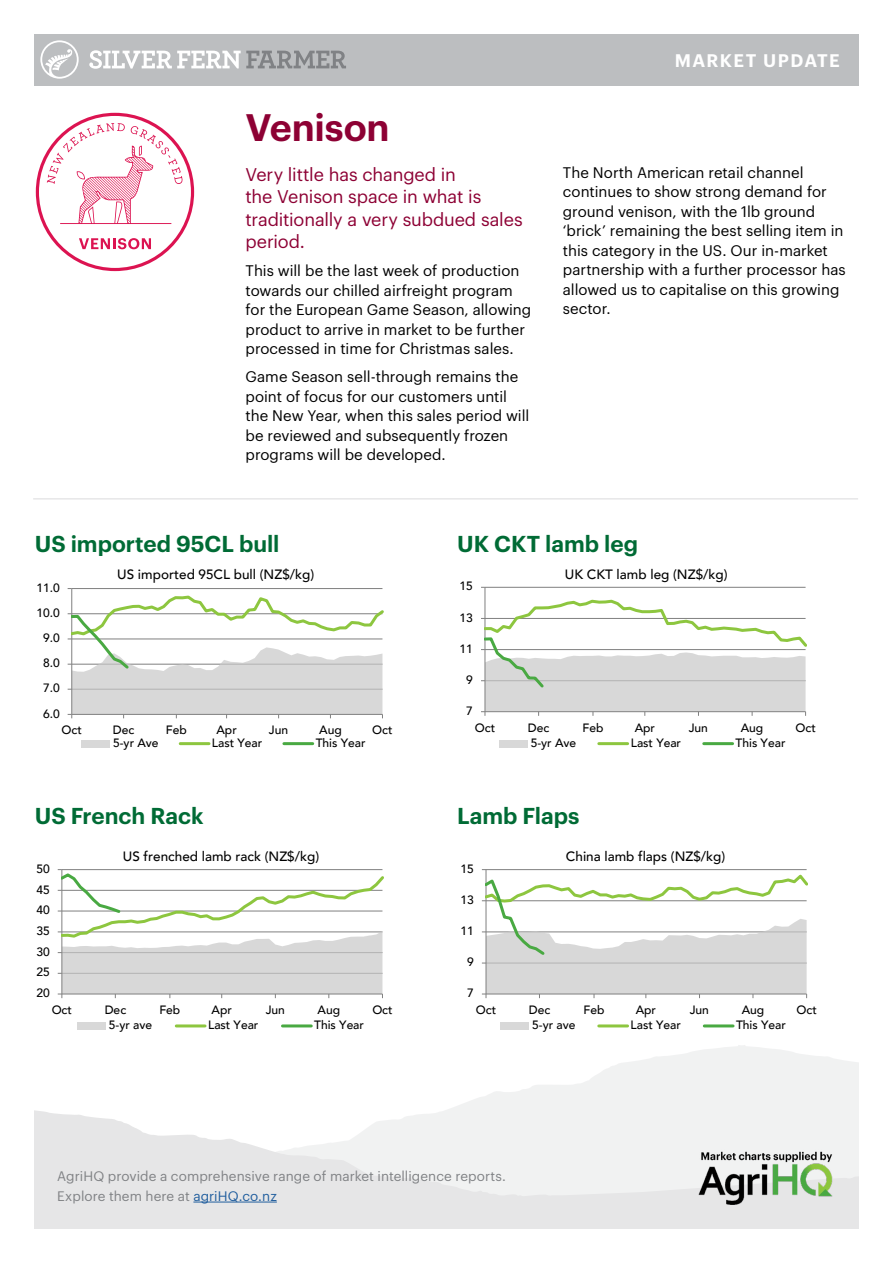
<style>
.page{position:relative;width:893px;height:1263px;background:#fff}
.page>*{position:absolute;margin:0;border:0;box-sizing:border-box;transform-origin:0 0}
.t1{font:600 37.5px "Graphik";letter-spacing:-.005em;color:#8d0134}
.t2{font:600 22.5px "Graphik";color:#006b35}
.t3{font:18px/22.5px "Graphik";letter-spacing:-.005em;color:#8d0134}
.t4{font:600 17.85px "Graphik";letter-spacing:.075em;color:#fff}
.t5{font:15px/19.5px "Graphik";color:#000}
.t6{font:500 13.5px "Avenir";color:#000}
.t7{font:13.5px/19.5px "Graphik";letter-spacing:.005em;color:#808285}
.t8{font:500 12px "Avenir";letter-spacing:-.005em;color:#000}
.s1{color:#215e9e}
</style>
<div class="page">
<div style="left:34px;top:34px;width:825px;height:51px;background:#bcbec0"></div>
<svg style="left:40px;top:40px;width:39px;height:39px"></svg>
<svg style="left:453px;top:1091px;width:59px;height:17px"></svg>
<svg style="left:34px;top:1108px;width:478px;height:121px;fill:#e6e6e7"></svg>
<svg style="left:512px;top:1045px;width:347px;height:184px;fill:#f1f2f2"></svg>
<svg style="left:89px;top:50px;width:257px;height:19px"></svg>
<hr style="left:33px;top:498px;width:825px;height:2px;background:#e6e7e8">
<svg style="left:36px;top:113px;width:158px;height:158px"></svg>
<hr style="left:193px;top:1202px;width:84px;height:1px;background:#215e9e">
<svg style="left:68px;top:588px;width:315px;height:130px"></svg>
<div style="left:81px;top:740px;width:29px;height:7px;background:#d8d8d8"></div>
<hr style="left:180px;top:742px;width:29px;height:3px;background:#8dc63f">
<hr style="left:284px;top:742px;width:29px;height:3px;background:#49a942">
<hr style="left:485px;top:587px;width:321px;height:1px;background:#808080">
<hr style="left:485px;top:587px;width:1px;height:125px;background:#808080">
<svg style="left:481px;top:598px;width:326px;height:118px"></svg>
<div style="left:499px;top:740px;width:29px;height:7px;background:#d8d8d8"></div>
<hr style="left:599px;top:742px;width:29px;height:3px;background:#8dc63f">
<hr style="left:704px;top:742px;width:29px;height:3px;background:#49a942">
<svg style="left:58px;top:869px;width:326px;height:129px"></svg>
<div style="left:77px;top:1022px;width:29px;height:7px;background:#d8d8d8"></div>
<hr style="left:176px;top:1024px;width:29px;height:3px;background:#8dc63f">
<hr style="left:282px;top:1024px;width:29px;height:3px;background:#49a942">
<svg style="left:482px;top:869px;width:326px;height:129px"></svg>
<div style="left:500px;top:1022px;width:29px;height:7px;background:#d8d8d8"></div>
<hr style="left:599px;top:1024px;width:29px;height:3px;background:#8dc63f">
<hr style="left:704px;top:1024px;width:29px;height:3px;background:#49a942">
<img style="left:697px;top:1149px;width:138px;height:55px">
<h1 class="t1" style="left:246px;top:99px;width:146px">Venison</h1>
<p class="t3" style="left:246px;top:162px;width:279px">Very little has changed in<br>the Venison space in what is traditionally a very subdued sales period.</p>
<p class="t5" style="left:246px;top:260px;width:287px">This will be the last week of production towards our chilled airfreight program for the European Game Season, allowing product to arrive in market to be further processed in time for Christmas sales.</p>
<p class="t5" style="left:246px;top:366px;width:285px">Game Season sell-through remains the point of focus for our customers until the New Year, when this sales period will be reviewed and subsequently frozen programs will be developed.</p>
<p class="t4" style="left:675px;top:47px;width:167px">MARKET UPDATE</p>
<p class="t5" style="left:563px;top:161px;width:284px">The North American retail channel continues to show strong demand for ground venison, with the 1lb ground ‘brick’ remaining the best selling item in this category in the US. Our in-market partnership with a further processor has allowed us to capitalise on this growing sector.</p>
<h2 class="t2" style="left:35px;top:527px;width:246px">US imported 95CL bull</h2>
<h2 class="t2" style="left:457px;top:527px;width:182px">UK CKT lamb leg</h2>
<p class="t8" style="left:36px;top:577px;width:25px">11.0</p>
<p class="t8" style="left:36px;top:602px;width:25px">10.0</p>
<p class="t8" style="left:43px;top:627px;width:18px">9.0</p>
<p class="t8" style="left:43px;top:653px;width:18px">8.0</p>
<p class="t8" style="left:43px;top:678px;width:18px">7.0</p>
<p class="t8" style="left:43px;top:703px;width:18px">6.0</p>
<p class="t6" style="left:117px;top:562px;width:198px">US imported 95CL bull (NZ$/kg)</p>
<p class="t8" style="left:62px;top:720px;width:22px">Oct</p>
<p class="t8" style="left:113px;top:720px;width:23px">Dec</p>
<p class="t8" style="left:166px;top:720px;width:22px">Feb</p>
<p class="t8" style="left:216px;top:720px;width:22px">Apr</p>
<p class="t8" style="left:269px;top:720px;width:21px">Jun</p>
<p class="t8" style="left:319px;top:720px;width:24px">Aug</p>
<p class="t8" style="left:372px;top:720px;width:22px">Oct</p>
<p class="t8" style="left:113px;top:732px;width:47px">5-yr Ave</p>
<p class="t8" style="left:212px;top:732px;width:52px">Last Year</p>
<p class="t8" style="left:316px;top:732px;width:51px">This Year</p>
<p class="t8" style="left:460px;top:576px;width:15px">15</p>
<p class="t8" style="left:460px;top:607px;width:15px">13</p>
<p class="t8" style="left:460px;top:638px;width:15px">11</p>
<p class="t8" style="left:466px;top:669px;width:8px">9</p>
<p class="t8" style="left:466px;top:700px;width:8px">7</p>
<p class="t6" style="left:565px;top:562px;width:164px">UK CKT lamb leg (NZ$/kg)</p>
<p class="t8" style="left:475px;top:717px;width:22px">Oct</p>
<p class="t8" style="left:528px;top:717px;width:23px">Dec</p>
<p class="t8" style="left:583px;top:717px;width:22px">Feb</p>
<p class="t8" style="left:635px;top:717px;width:22px">Apr</p>
<p class="t8" style="left:689px;top:717px;width:21px">Jun</p>
<p class="t8" style="left:741px;top:717px;width:24px">Aug</p>
<p class="t8" style="left:795px;top:717px;width:22px">Oct</p>
<p class="t8" style="left:531px;top:732px;width:47px">5-yr Ave</p>
<p class="t8" style="left:631px;top:732px;width:52px">Last Year</p>
<p class="t8" style="left:736px;top:732px;width:51px">This Year</p>
<h2 class="t2" style="left:35px;top:798px;width:170px">US French Rack</h2>
<h2 class="t2" style="left:457px;top:798px;width:124px">Lamb Flaps</h2>
<p class="t8" style="left:36px;top:858px;width:15px">50</p>
<p class="t8" style="left:36px;top:879px;width:15px">45</p>
<p class="t8" style="left:36px;top:900px;width:15px">40</p>
<p class="t8" style="left:36px;top:920px;width:15px">35</p>
<p class="t8" style="left:36px;top:941px;width:15px">30</p>
<p class="t8" style="left:36px;top:962px;width:15px">25</p>
<p class="t8" style="left:36px;top:983px;width:15px">20</p>
<p class="t6" style="left:123px;top:845px;width:198px">US frenched lamb rack (NZ$/kg)</p>
<p class="t8" style="left:52px;top:1000px;width:22px">Oct</p>
<p class="t8" style="left:105px;top:1000px;width:23px">Dec</p>
<p class="t8" style="left:159px;top:1000px;width:22px">Feb</p>
<p class="t8" style="left:212px;top:1000px;width:22px">Apr</p>
<p class="t8" style="left:266px;top:1000px;width:21px">Jun</p>
<p class="t8" style="left:318px;top:1000px;width:24px">Aug</p>
<p class="t8" style="left:372px;top:1000px;width:22px">Oct</p>
<p class="t8" style="left:109px;top:1014px;width:45px">5-yr ave</p>
<p class="t8" style="left:208px;top:1014px;width:52px">Last Year</p>
<p class="t8" style="left:314px;top:1014px;width:51px">This Year</p>
<p class="t8" style="left:461px;top:858px;width:15px">15</p>
<p class="t8" style="left:461px;top:889px;width:15px">13</p>
<p class="t8" style="left:461px;top:920px;width:15px">11</p>
<p class="t8" style="left:467px;top:951px;width:8px">9</p>
<p class="t8" style="left:467px;top:983px;width:8px">7</p>
<p class="t6" style="left:566px;top:845px;width:161px">China lamb flaps (NZ$/kg)</p>
<p class="t8" style="left:476px;top:999px;width:22px">Oct</p>
<p class="t8" style="left:529px;top:999px;width:23px">Dec</p>
<p class="t8" style="left:584px;top:999px;width:22px">Feb</p>
<p class="t8" style="left:636px;top:999px;width:22px">Apr</p>
<p class="t8" style="left:690px;top:999px;width:21px">Jun</p>
<p class="t8" style="left:742px;top:999px;width:24px">Aug</p>
<p class="t8" style="left:796px;top:999px;width:22px">Oct</p>
<p class="t8" style="left:532px;top:1014px;width:45px">5-yr ave</p>
<p class="t8" style="left:631px;top:1014px;width:52px">Last Year</p>
<p class="t8" style="left:736px;top:1014px;width:51px">This Year</p>
<p class="t7" style="left:57px;top:1165px;width:450px">AgriHQ provide a comprehensive range of market intelligence reports.<br>Explore them here at <span class="s1">agriHQ.co.nz</span></p>
</div>
